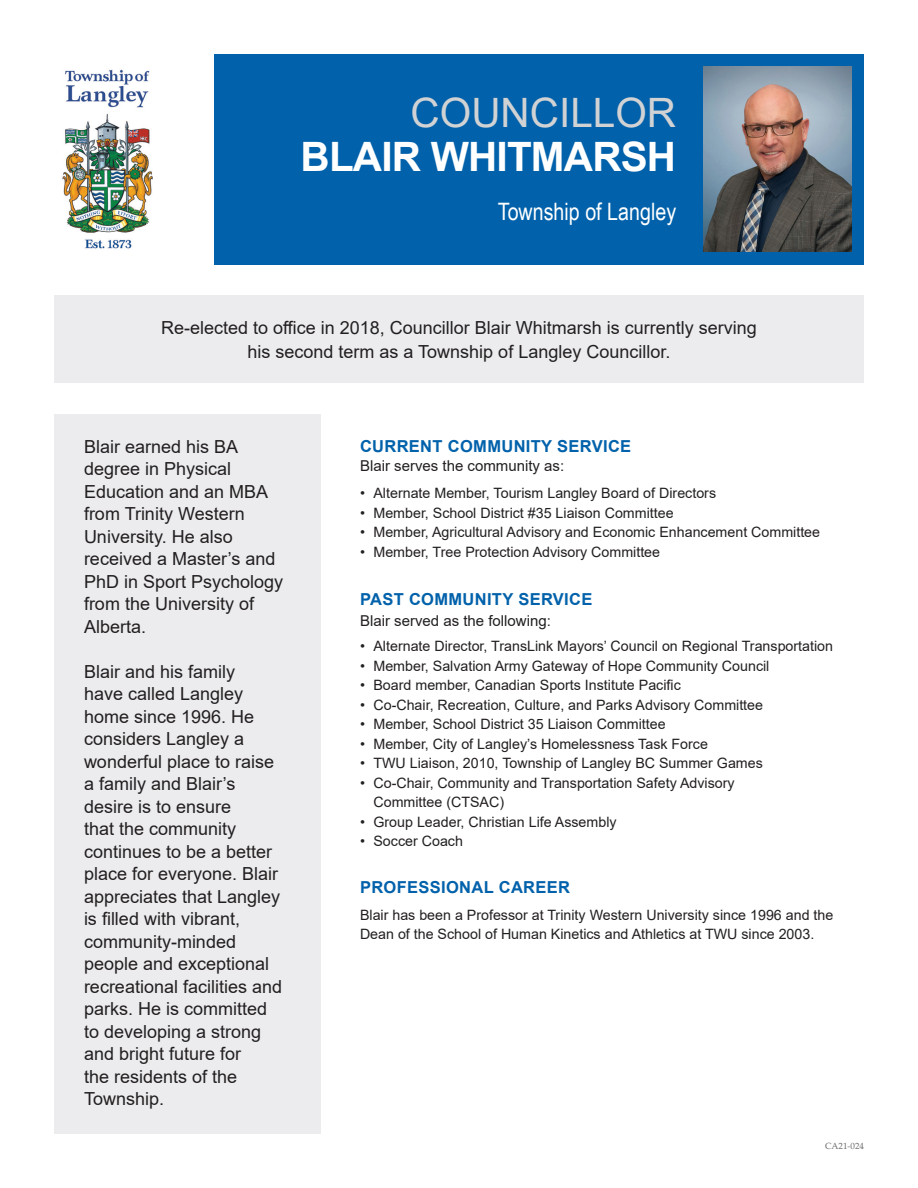
<style>
.page{position:relative;width:918px;height:1188px;background:#fff}
.page>*{position:absolute;margin:0;border:0;box-sizing:border-box;transform-origin:0 0}
.t1{font:700 40.5px "Arial";letter-spacing:-.02em;color:#fff}
.t2{font:40.5px "Arial";color:#d1d2d4}
.t3{font:24px "Arial Narrow";color:#fff}
.t4{font:18px/22.5px "Arial";color:#231f20}
.t5{font:700 16.5px "Arial";letter-spacing:.02em;color:#0161aa}
.t6{font:15px "Arial";color:#231f20}
.t7{font:14.25px/19.5px "Arial";color:#231f20}
.t8{font:9px "Palatino Linotype";color:#6c6d70}
</style>
<div class="page">
<div style="left:54px;top:414px;width:267px;height:720px;background:#ececee"></div>
<div style="left:54px;top:296px;width:809px;height:87px;background:#ececee"></div>
<div style="left:214px;top:54px;width:650px;height:210px;background:#0161aa"></div>
<img style="left:704px;top:67px;width:148px;height:184px">
<img style="left:62px;top:69px;width:91px;height:180px">
<h1 class="t2" style="left:411px;top:85px;width:267px">COUNCILLOR</h1>
<h1 class="t1" style="left:301px;top:128px;width:377px">BLAIR WHITMARSH</h1>
<h2 class="t3" style="left:498px;top:194px;width:180px">Township of Langley</h2>
<p class="t4" style="left:161px;top:316px;width:597px;line-height:24px;text-align:center">Re-elected to office in 2018, Councillor Blair Whitmarsh is currently serving his second term as a Township of Langley Councillor.</p>
<p class="t4" style="left:84px;top:435px;width:201px">Blair earned his BA degree in Physical<br>Education and an MBA from Trinity Western<br>University. He also received a Master’s and<br>PhD in Sport Psychology from the University of<br>Alberta.</p>
<p class="t4" style="left:84px;top:660px;width:200px">Blair and his family<br>have called Langley home since 1996. He considers Langley a wonderful place to raise a family and Blair’s desire is to ensure<br>that the community continues to be a better place for everyone. Blair appreciates that Langley is filled with vibrant, community-minded people and exceptional recreational facilities and parks. He is committed to developing a strong and bright future for<br>the residents of the<br>Township.</p>
<p class="t5" style="left:360px;top:434px;width:273px">CURRENT COMMUNITY SERVICE</p>
<p class="t6" style="left:360px;top:456px;width:206px">Blair serves the community as:</p>
<p class="t7" style="left:360px;top:484px;width:358px">• Alternate Member, Tourism Langley Board of Directors</p>
<p class="t7" style="left:360px;top:503px;width:315px">• Member, School District #35 Liaison Committee</p>
<p class="t7" style="left:360px;top:523px;width:462px">• Member, Agricultural Advisory and Economic Enhancement Committee</p>
<p class="t7" style="left:360px;top:542px;width:302px">• Member, Tree Protection Advisory Committee</p>
<p class="t5" style="left:360px;top:587px;width:234px">PAST COMMUNITY SERVICE</p>
<p class="t6" style="left:360px;top:610px;width:192px">Blair served as the following:</p>
<p class="t7" style="left:360px;top:637px;width:475px">• Alternate Director, TransLink Mayors’ Council on Regional Transportation</p>
<p class="t7" style="left:360px;top:656px;width:411px">• Member, Salvation Army Gateway of Hope Community Council</p>
<p class="t7" style="left:360px;top:676px;width:322px">• Board member, Canadian Sports Institute Pacific</p>
<p class="t7" style="left:360px;top:695px;width:405px">• Co-Chair, Recreation, Culture, and Parks Advisory Committee</p>
<p class="t7" style="left:360px;top:715px;width:307px">• Member, School District 35 Liaison Committee</p>
<p class="t7" style="left:360px;top:734px;width:349px">• Member, City of Langley’s Homelessness Task Force</p>
<p class="t7" style="left:360px;top:754px;width:404px">• TWU Liaison, 2010, Township of Langley BC Summer Games</p>
<p class="t7" style="left:373px;top:773px;width:363px;text-indent:-13px">• Co-Chair, Community and Transportation Safety Advisory<br>Committee (CTSAC)</p>
<p class="t7" style="left:360px;top:812px;width:258px">• Group Leader, Christian Life Assembly</p>
<p class="t7" style="left:360px;top:832px;width:104px">• Soccer Coach</p>
<p class="t5" style="left:360px;top:875px;width:212px">PROFESSIONAL CAREER</p>
<p class="t7" style="left:360px;top:905px;width:475px">Blair has been a Professor at Trinity Western University since 1996 and the<br>Dean of the School of Human Kinetics and Athletics at TWU since 2003.</p>
<p class="t8" style="left:825px;top:1140px;width:40px">CA21-024</p>
</div>
